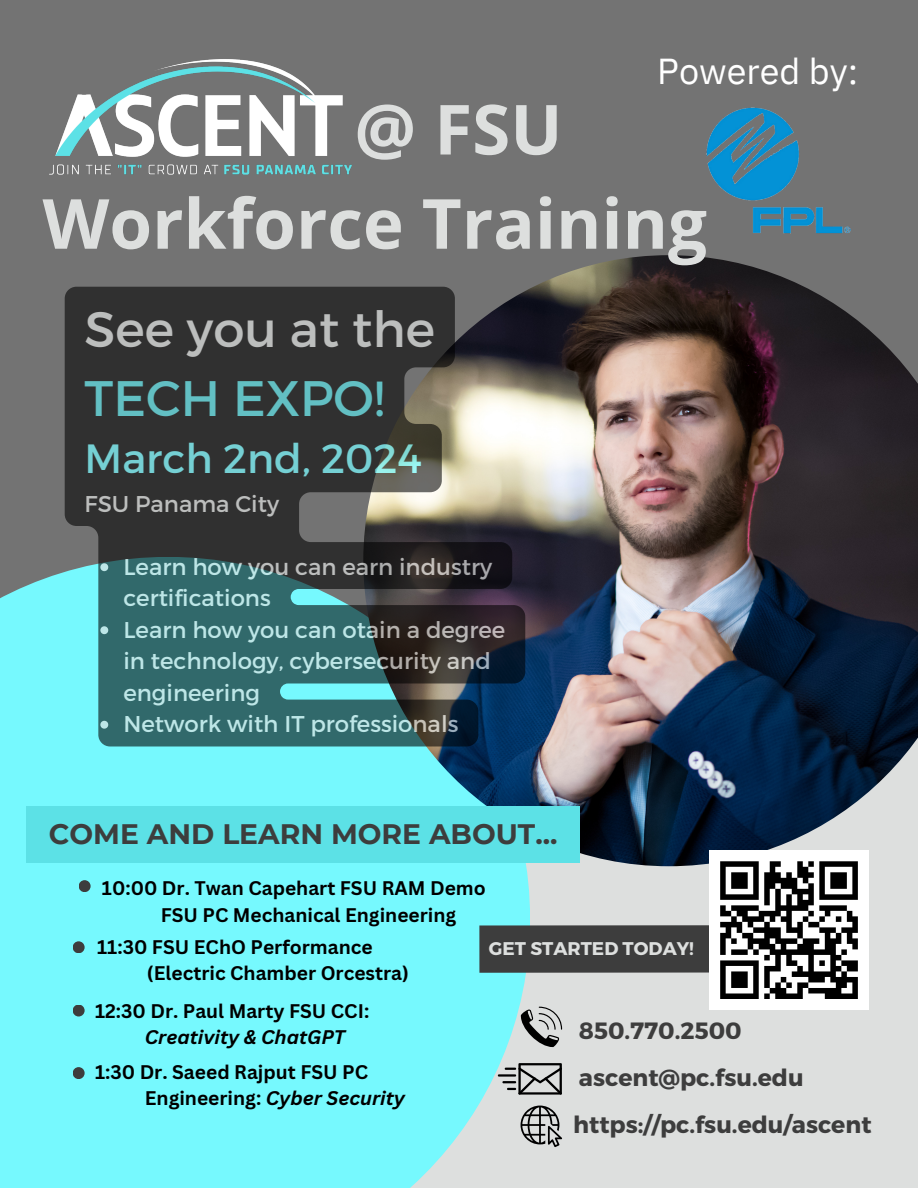
<style>
.page{position:relative;width:918px;height:1188px;background:#737373}
.page>*{position:absolute;margin:0;border:0;box-sizing:border-box;transform-origin:0 0}
.t1{font:700 69.15px "Open Sans";color:#dddfde}
.t2{font:49.8px "Montserrat";color:#dddfde}
.t3{font:49.8px "Montserrat";color:#5ce1e6}
.t4{font:40.8px "Montserrat";color:#76f9fe}
.t5{font:36px "IBM Plex Sans";color:#fff}
.t6{font:700 28.05px "Montserrat";color:#3d3d3d}
.t7{font:700 23.55px "Montserrat";color:#3d3d3d}
.t8{font:22.8px/31.5px "Montserrat";color:#dddfde}
.t9{font:700 19.2px "Canva Sans";color:#000}
.t10{font:italic 700 19.2px "Canva Sans";color:#000}
.t11{font:700 18.3px "Montserrat";color:#dddfde}
.s1{font-style:normal}
</style>
<div class="page">
<div style="left:373px;top:579px;width:545px;height:609px;background:#dddfde"></div>
<div style="left:0;top:557px;width:530px;height:631px;background:#76f9fe"></div>
<div style="left:479px;top:925px;width:230px;height:48px;background:#3d3d3d"></div>
<img style="left:363px;top:255px;width:555px;height:611px">
<div style="left:73px;top:1005px;width:12px;height:12px;background:#3d3d3d;border-radius:50%"></div>
<div style="left:73px;top:941px;width:12px;height:12px;background:#3d3d3d;border-radius:50%"></div>
<div style="left:79px;top:880px;width:12px;height:12px;background:#3d3d3d;border-radius:50%"></div>
<div style="left:73px;top:1067px;width:12px;height:12px;background:#3d3d3d;border-radius:50%"></div>
<div style="left:709px;top:850px;width:160px;height:160px;background:#fff"></div>
<div style="left:720px;top:861px;width:39px;height:6px;background:#000"></div>
<div style="left:819px;top:861px;width:39px;height:6px;background:#000"></div>
<div style="left:731px;top:872px;width:17px;height:6px;background:#000"></div>
<div style="left:830px;top:872px;width:17px;height:6px;background:#000"></div>
<div style="left:731px;top:878px;width:17px;height:5px;background:#000"></div>
<div style="left:830px;top:878px;width:17px;height:5px;background:#000"></div>
<div style="left:731px;top:883px;width:17px;height:6px;background:#000"></div>
<div style="left:830px;top:883px;width:17px;height:6px;background:#000"></div>
<svg style="left:720px;top:867px;width:6px;height:27px"></svg>
<svg style="left:852px;top:867px;width:6px;height:27px"></svg>
<div style="left:720px;top:894px;width:39px;height:6px;background:#000"></div>
<div style="left:819px;top:894px;width:39px;height:6px;background:#000"></div>
<svg style="left:753px;top:861px;width:72px;height:44px"></svg>
<div style="left:797px;top:900px;width:17px;height:5px;background:#000"></div>
<div style="left:731px;top:905px;width:28px;height:6px;background:#000"></div>
<div style="left:775px;top:905px;width:33px;height:6px;background:#000"></div>
<div style="left:819px;top:905px;width:28px;height:6px;background:#000"></div>
<div style="left:737px;top:911px;width:11px;height:5px;background:#000"></div>
<div style="left:759px;top:911px;width:22px;height:5px;background:#000"></div>
<svg style="left:847px;top:911px;width:5px;height:5px"></svg>
<div style="left:742px;top:916px;width:22px;height:6px;background:#000"></div>
<div style="left:781px;top:916px;width:11px;height:6px;background:#000"></div>
<svg style="left:836px;top:916px;width:5px;height:6px"></svg>
<div style="left:847px;top:916px;width:11px;height:6px;background:#000"></div>
<svg style="left:748px;top:922px;width:5px;height:5px"></svg>
<svg style="left:764px;top:916px;width:11px;height:11px"></svg>
<svg style="left:786px;top:911px;width:44px;height:16px"></svg>
<div style="left:808px;top:922px;width:11px;height:5px;background:#000"></div>
<svg style="left:852px;top:922px;width:6px;height:5px"></svg>
<div style="left:753px;top:927px;width:28px;height:6px;background:#000"></div>
<div style="left:786px;top:927px;width:17px;height:6px;background:#000"></div>
<div style="left:819px;top:927px;width:17px;height:6px;background:#000"></div>
<div style="left:841px;top:927px;width:17px;height:6px;background:#000"></div>
<div style="left:742px;top:933px;width:11px;height:5px;background:#000"></div>
<div style="left:764px;top:933px;width:17px;height:5px;background:#000"></div>
<svg style="left:797px;top:933px;width:6px;height:5px"></svg>
<svg style="left:825px;top:933px;width:5px;height:5px"></svg>
<svg style="left:836px;top:933px;width:5px;height:5px"></svg>
<svg style="left:847px;top:933px;width:5px;height:5px"></svg>
<div style="left:748px;top:938px;width:22px;height:6px;background:#000"></div>
<div style="left:775px;top:938px;width:22px;height:6px;background:#000"></div>
<div style="left:803px;top:938px;width:16px;height:6px;background:#000"></div>
<div style="left:825px;top:938px;width:16px;height:6px;background:#000"></div>
<div style="left:847px;top:938px;width:11px;height:6px;background:#000"></div>
<svg style="left:720px;top:905px;width:22px;height:50px"></svg>
<div style="left:731px;top:949px;width:17px;height:6px;background:#000"></div>
<div style="left:720px;top:960px;width:39px;height:6px;background:#000"></div>
<div style="left:731px;top:971px;width:17px;height:6px;background:#000"></div>
<div style="left:731px;top:977px;width:17px;height:5px;background:#000"></div>
<div style="left:731px;top:982px;width:17px;height:6px;background:#000"></div>
<svg style="left:720px;top:966px;width:6px;height:27px"></svg>
<div style="left:720px;top:993px;width:39px;height:6px;background:#000"></div>
<svg style="left:748px;top:944px;width:110px;height:55px"></svg>
<div style="left:775px;top:993px;width:28px;height:6px;background:#000"></div>
<div style="left:825px;top:993px;width:33px;height:6px;background:#000"></div>
<svg style="left:521px;top:1007px;width:41px;height:40px"></svg>
<svg style="left:498px;top:1063px;width:64px;height:32px"></svg>
<svg style="left:521px;top:1106px;width:41px;height:41px"></svg>
<img style="left:49px;top:59px;width:303px;height:116px">
<img style="left:706px;top:107px;width:145px;height:127px">
<div style="left:26px;top:806px;width:554px;height:56px;background:#5ce1e6"></div>
<svg style="left:65px;top:287px;width:460px;height:459px"></svg>
<svg style="left:100px;top:563px;width:8px;height:8px"></svg>
<svg style="left:100px;top:626px;width:8px;height:8px"></svg>
<svg style="left:100px;top:721px;width:8px;height:8px"></svg>
<p class="t5" style="left:657px;top:47px;width:203px">Powered by:</p>
<p class="t1" style="left:354px;top:81px;width:210px">@ FSU</p>
<h3 class="t1" style="left:43px;top:175px;width:666px">Workforce Training</h3>
<h2 class="t2" style="left:85px;top:297px;width:352px">See you at the</h2>
<h2 class="t3" style="left:85px;top:366px;width:301px">TECH EXPO!</h2>
<h3 class="t4" style="left:85px;top:432px;width:339px">March 2nd, 2024</h3>
<p class="t8" style="left:85px;top:487px;width:196px">FSU Panama City</p>
<p class="t8" style="left:123px;top:550px;width:383px">Learn how you can earn industry certifications<br>Learn how you can otain a degree in technology, cybersecurity and engineering<br>Network with IT professionals</p>
<h2 class="t6" style="left:49px;top:817px;width:510px">COME AND LEARN MORE ABOUT...</h2>
<p class="t9" style="left:102px;top:875px;width:385px">10:00 Dr. Twan Capehart FSU RAM Demo</p>
<p class="t9" style="left:161px;top:902px;width:297px">FSU PC Mechanical Engineering</p>
<p class="t9" style="left:97px;top:934px;width:277px">11:30 FSU EChO Performance</p>
<p class="t9" style="left:147px;top:960px;width:263px">(Electric Chamber Orcestra)</p>
<p class="t9" style="left:95px;top:997px;width:276px">12:30 Dr. Paul Marty FSU CCI:</p>
<p class="t10" style="left:145px;top:1023px;width:202px">Creativity &amp; ChatGPT</p>
<p class="t9" style="left:95px;top:1059px;width:275px">1:30 Dr. Saeed Rajput FSU PC</p>
<p class="t10" style="left:145px;top:1085px;width:262px"><span class="s1">Engineering:</span> Cyber Security</p>
<p class="t11" style="left:489px;top:937px;width:207px">GET STARTED TODAY!</p>
<p class="t7" style="left:579px;top:1015px;width:164px">850.770.2500</p>
<p class="t7" style="left:579px;top:1062px;width:226px">ascent@pc.fsu.edu</p>
<p class="t7" style="left:573px;top:1109px;width:300px">https://pc.fsu.edu/ascent</p>
</div>
